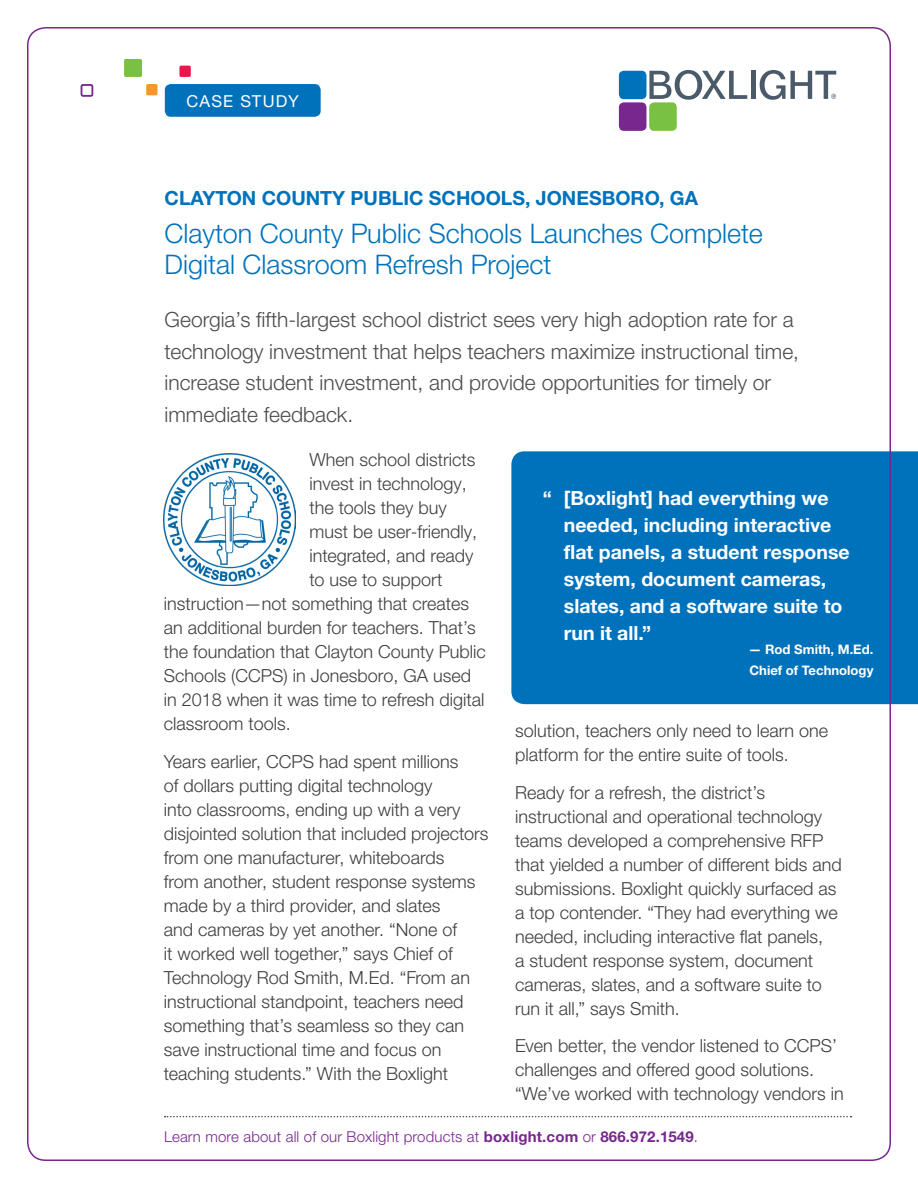
<style>
.page{position:relative;width:918px;height:1188px;background:#fff}
.page>*{position:absolute;margin:0;border:0;box-sizing:border-box;transform-origin:0 0}
.Section_Title_copy{font:300 27px/31.5px "Helvetica Neue LTW1 G";color:#0072bc}
.Intro_Text{font:300 21px/31.5px "Helvetica Neue LTW1 G";color:#4b4c4d}
.QUOTES{font:700 19.5px/27px "Helvetica Neue LTW1 G";color:#fff}
.Section_Pre-Title{font:700 19.5px "Helvetica Neue LTW1 G";color:#0072bc}
.Body_Copy{font:300 18px/24px "Helvetica Neue LTW1 G";color:#3e3e3f}
.t1{font:16.5px "Helvetica Neue LTW1 G";letter-spacing:.075em;color:#fff}
.t2{font:300 15px "Helvetica Neue LTW1 G";letter-spacing:.01em;color:#77278d}
.QUOTES-2{font:700 13.05px/21px "Helvetica Neue LTW1 G";color:#fff}
.s1{font-weight:700}
</style>
<div class="page">
<svg style="left:165px;top:1116px;width:687px;height:1px"></svg>
<svg style="left:649px;top:70px;width:98px;height:30px"></svg>
<hr style="left:751px;top:71px;width:4px;height:28px;background:#4a5a68">
<svg style="left:760px;top:70px;width:76px;height:30px"></svg>
<div style="left:619px;top:71px;width:27px;height:28px;background:#0072bc;border-radius:5px"></div>
<div style="left:619px;top:102px;width:27px;height:29px;background:#77278d;border-radius:5px"></div>
<div style="left:649px;top:102px;width:28px;height:29px;background:#79c142;border-radius:5px"></div>
<div style="left:124px;top:59px;width:18px;height:18px;background:#79c142;border-radius:2px"></div>
<div style="left:146px;top:84px;width:12px;height:11px;background:#f79727;border-radius:2px"></div>
<div style="left:179px;top:66px;width:12px;height:11px;background:#ed164b;border-radius:2px"></div>
<div style="left:81px;top:84px;width:12px;height:13px;border:2px solid #77278d;border-radius:2px"></div>
<div style="left:165px;top:84px;width:156px;height:33px;background:#0072bc;border-radius:6px"></div>
<div style="left:511px;top:451px;width:407px;height:253px;background:#0072bc"></div>
<img style="left:164px;top:453px;width:132px;height:133px">
<p class="t1" style="left:187px;top:91px;width:114px">CASE STUDY</p>
<p class="Section_Pre-Title" style="left:165px;top:186px;width:535px">CLAYTON COUNTY PUBLIC SCHOOLS, JONESBORO, GA</p>
<p class="Section_Title_copy" style="left:165px;top:217px;width:600px">Clayton County Public Schools Launches Complete<br>Digital Classroom Refresh Project</p>
<p class="Intro_Text" style="left:165px;top:304px;width:636px">Georgia’s fifth-largest school district sees very high adoption rate for a technology investment that helps teachers maximize instructional time, increase student investment, and provide opportunities for timely or immediate feedback.</p>
<p class="Body_Copy" style="left:309px;top:448px;width:167px">When school districts</p>
<p class="Body_Copy" style="left:309px;top:472px;width:159px">invest in technology,</p>
<p class="Body_Copy" style="left:309px;top:496px;width:139px">the tools they buy</p>
<p class="Body_Copy" style="left:309px;top:520px;width:169px">must be user-friendly,</p>
<p class="Body_Copy" style="left:309px;top:544px;width:165px">integrated, and ready</p>
<p class="Body_Copy" style="left:309px;top:568px;width:134px">to use to support</p>
<p class="Body_Copy" style="left:164px;top:592px;width:307px">instruction—not something that creates</p>
<p class="Body_Copy" style="left:164px;top:616px;width:314px">an additional burden for teachers. That’s</p>
<p class="Body_Copy" style="left:164px;top:640px;width:324px">the foundation that Clayton County Public</p>
<p class="Body_Copy" style="left:164px;top:664px;width:309px">Schools (CCPS) in Jonesboro, GA used</p>
<p class="Body_Copy" style="left:164px;top:688px;width:322px">in 2018 when it was time to refresh digital</p>
<p class="Body_Copy" style="left:164px;top:712px;width:128px">classroom tools.</p>
<p class="Body_Copy" style="left:164px;top:749px;width:326px">Years earlier, CCPS had spent millions<br>of dollars putting digital technology<br>into classrooms, ending up with a very disjointed solution that included projectors from one manufacturer, whiteboards<br>from another, student response systems made by a third provider, and slates<br>and cameras by yet another. “None of<br>it worked well together,” says Chief of Technology Rod Smith, M.Ed. “From an instructional standpoint, teachers need something that’s seamless so they can save instructional time and focus on teaching students.” With the Boxlight</p>
<p class="QUOTES" style="left:564px;top:485px;width:287px;text-indent:-21px">“ [Boxlight] had everything we needed, including interactive flat panels, a student response system, document cameras, slates, and a software suite to run it all.”</p>
<p class="QUOTES-2" style="left:748px;top:639px;width:127px">— Rod Smith, M.Ed.<br>Chief of Technology</p>
<p class="Body_Copy" style="left:515px;top:719px;width:314px">solution, teachers only need to learn one platform for the entire suite of tools.</p>
<p class="Body_Copy" style="left:515px;top:780px;width:328px">Ready for a refresh, the district’s instructional and operational technology teams developed a comprehensive RFP that yielded a number of different bids and submissions. Boxlight quickly surfaced as a top contender. “They had everything we needed, including interactive flat panels,<br>a student response system, document cameras, slates, and a software suite to run it all,” says Smith.</p>
<p class="Body_Copy" style="left:515px;top:1034px;width:330px">Even better, the vendor listened to CCPS’ challenges and offered good solutions. “We’ve worked with technology vendors in</p>
<p class="t2" style="left:164px;top:1128px;width:535px">Learn more about all of our Boxlight products at <span class="s1">boxlight.com</span> or <span class="s1">866.972.1549</span>.</p>
</div>
